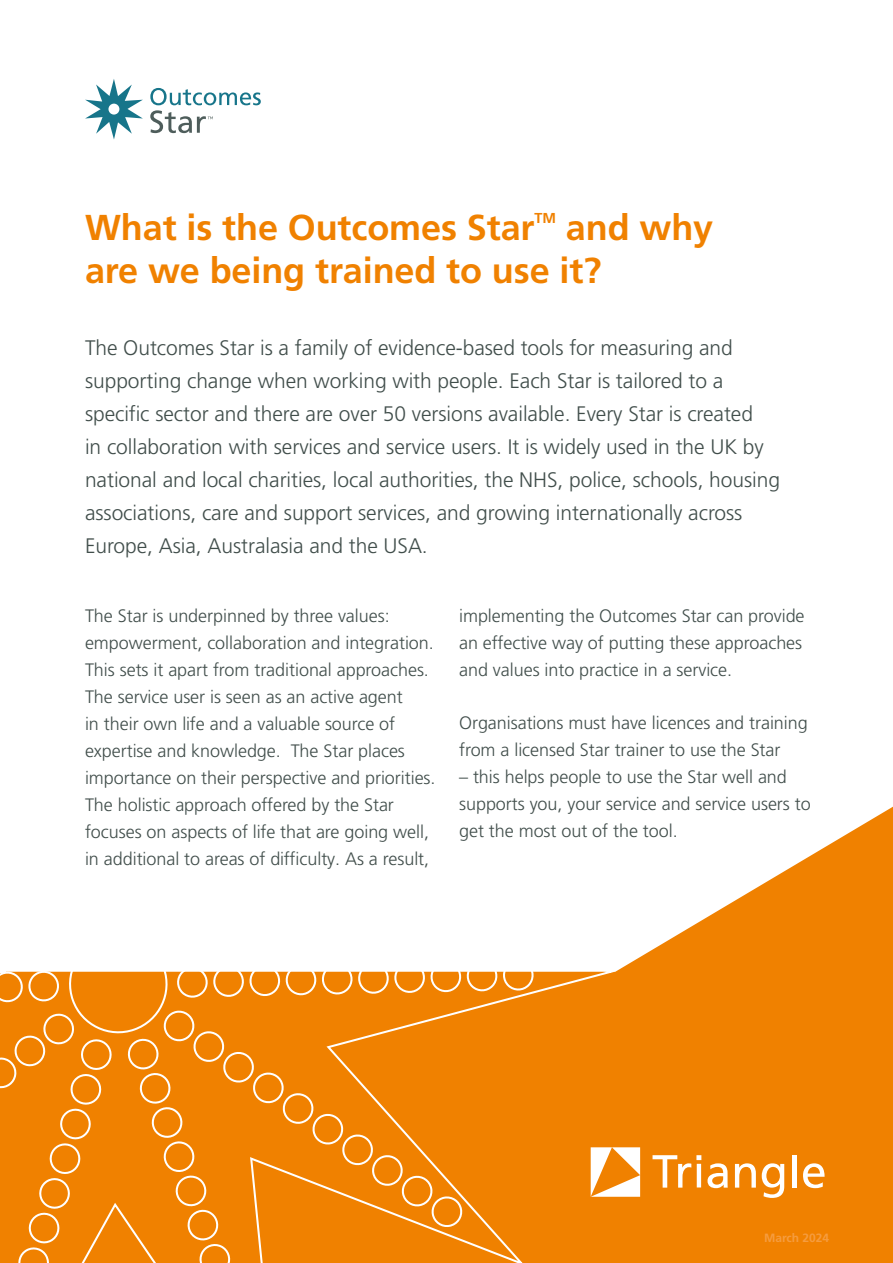
<style>
.page{position:relative;width:893px;height:1263px;background:#fff}
.page>*{position:absolute;margin:0;border:0;box-sizing:border-box;transform-origin:0 0}
._2_HEADING_1_SESSION_2{font:700 36px/43.2px "Frutiger LT Pro";letter-spacing:-.005em;color:#f08100}
.STANDFIRST{font:300 21px/33px "Frutiger LT Pro";letter-spacing:-.005em;color:#414e4b}
.t1{font:300 18px/27px "Frutiger LT Pro";letter-spacing:-.005em;color:#414e4b}
._2_HEADING_1_SESSION_2-2{font:700 14.4px "Frutiger LT Pro";color:#f08100}
.Body{font:700 12px "Frutiger LT Pro";color:#f59c3f}
</style>
<div class="page">
<div style="left:0;top:434px;width:893px;height:829px;background:#f08100"></div>
<svg style="left:0;top:972px;width:537px;height:291px"></svg>
<div style="left:5px;top:434px;width:888px;height:538px;background:#fff"></div>
<div style="left:0;top:403px;width:5px;height:570px;background:#fff"></div>
<svg style="left:85px;top:79px;width:58px;height:61px"></svg>
<svg style="left:150px;top:88px;width:111px;height:45px"></svg>
<svg style="left:652px;top:1155px;width:49px;height:32px"></svg>
<svg style="left:707px;top:1163px;width:21px;height:25px"></svg>
<svg style="left:735px;top:1163px;width:21px;height:24px"></svg>
<svg style="left:762px;top:1163px;width:22px;height:35px"></svg>
<div style="left:792px;top:1155px;width:5px;height:32px;background:#fff"></div>
<svg style="left:803px;top:1163px;width:22px;height:25px"></svg>
<svg style="left:591px;top:1147px;width:49px;height:50px"></svg>
<p class="_2_HEADING_1_SESSION_2" style="left:85px;top:206px;width:451px">What is the Outcomes Star</p>
<p class="_2_HEADING_1_SESSION_2-2" style="left:534px;top:210px;width:23px">TM</p>
<p class="_2_HEADING_1_SESSION_2" style="left:85px;top:206px;width:630px;text-indent:481px">and why are we being trained to use it?</p>
<p class="STANDFIRST" style="left:85px;top:331px;width:697px">The Outcomes Star is a family of evidence-based tools for measuring and supporting change when working with people. Each Star is tailored to a specific sector and there are over 50 versions available. Every Star is created<br>in collaboration with services and service users. It is widely used in the UK by national and local charities, local authorities, the NHS, police, schools, housing associations, care and support services, and growing internationally across Europe, Asia, Australasia and the USA.</p>
<p class="t1" style="left:85px;top:603px;width:352px">The Star is underpinned by three values: empowerment, collaboration and integration.<br>This sets it apart from traditional approaches.<br>The service user is seen as an active agent<br>in their own life and a valuable source of expertise and knowledge. The Star places importance on their perspective and priorities.<br>The holistic approach offered by the Star focuses on aspects of life that are going well, in additional to areas of difficulty. As a result,</p>
<p class="t1" style="left:459px;top:603px;width:347px">implementing the Outcomes Star can provide an effective way of putting these approaches and values into practice in a service.</p>
<p class="t1" style="left:459px;top:709px;width:350px">Organisations must have licences and training from a licensed Star trainer to use the Star</p>
<p class="t1" style="left:459px;top:763px;width:353px">– this helps people to use the Star well and supports you, your service and service users to get the most out of the tool.</p>
<p class="Body" style="left:764px;top:1231px;width:67px">March 2024</p>
</div>
